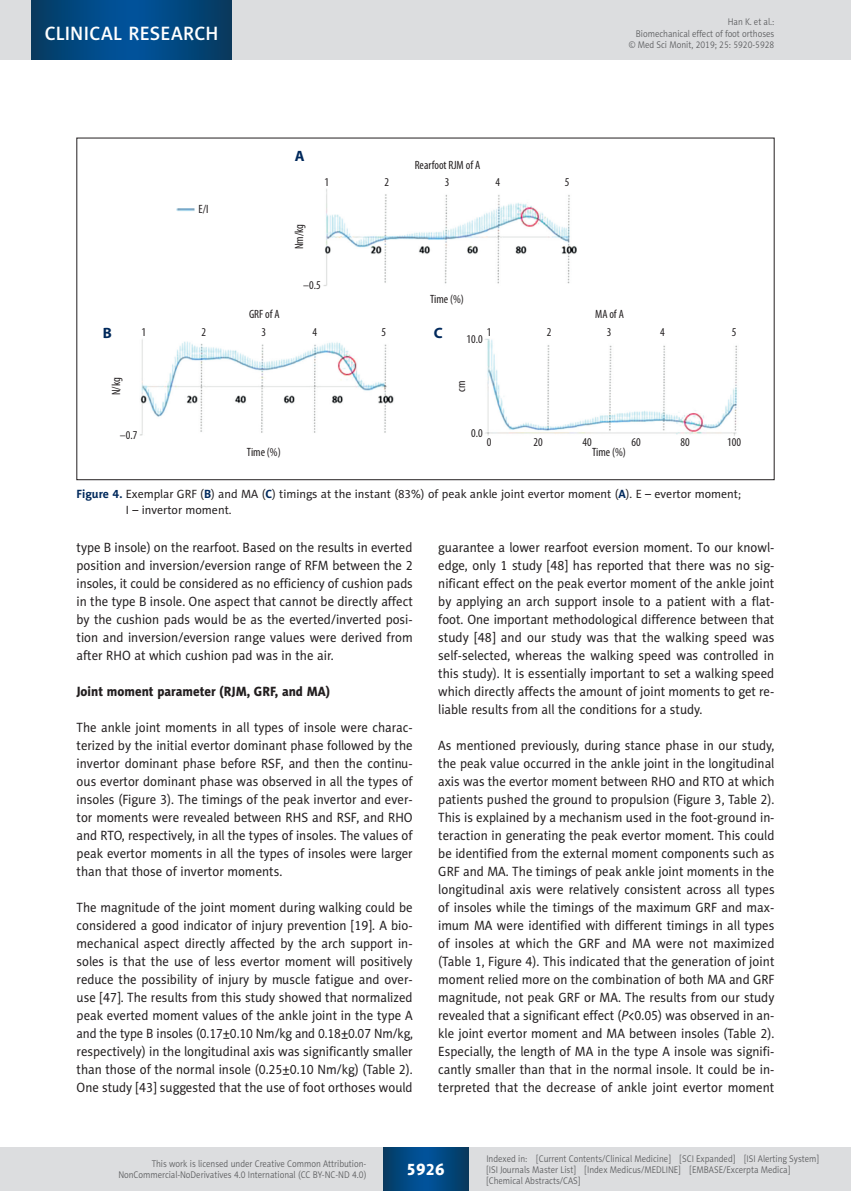
<style>
.page{position:relative;width:851px;height:1191px;background:#fff}
.page>*{position:absolute;margin:0;border:0;box-sizing:border-box;transform-origin:0 0}
.t1{font:19.5px "Naomi Sans EFN Medium";letter-spacing:.015em;color:#fff}
.t2{font:16.5px "Naomi Sans EFN Heavy";color:#fff}
.t3{font:700 15px "Myriad Pro";color:#00295c}
.MSM_Body{font:13.5px/18px "Naomi Sans EFN";color:#231f20;text-align:justify;scale:.95 1}
.MSM_Headline_2{font:13.5px "Naomi Sans EFN Heavy";color:#231f20;scale:.95 1}
.MSM_Rycina_tytul{font:12px/15.8px "Naomi Sans EFN";color:#231f20}
.t4{font:condensed 12px/17.5px "Myriad Pro";color:#231f20;text-align:center}
.t5{font:9.75px/11.2px "Naomi Sans EFN Light";color:#57585a;text-align:right;scale:.9 1}
.s1{font-weight:700;color:#00295c}
.s2{font-style:italic}
</style>
<div class="page">
<img style="left:323px;top:189px;width:254px;height:97px">
<img style="left:140px;top:339px;width:254px;height:97px">
<img style="left:485px;top:339px;width:252px;height:97px">
<img style="left:176px;top:208px;width:18px;height:3px">
<div style="left:0;top:1148px;width:850px;height:43px;background:#dcdddf"></div>
<svg style="left:383px;top:1147px;width:85px;height:43px;background:#02477e"></svg>
<div style="left:0;top:0;width:850px;height:60px;background:#dcdddf"></div>
<hr style="left:850px;top:0;width:1px;height:60px;background:#dcdddf">
<svg style="left:32px;top:0;width:200px;height:60px;background:#02477e"></svg>
<h1 class="t1" style="left:45px;top:22px;width:175px">CLINICAL RESEARCH</h1>
<p class="t5" style="left:628px;top:16px;width:163px">Han K. et al.:<br>Biomechanical effect of foot orthoses © Med Sci Monit, 2019; 25: 5920-5928</p>
<p class="t4" style="left:198px;top:200px;width:12px">E/I</p>
<p class="t3" style="left:295px;top:147px;width:11px">A</p>
<p class="t4" style="left:324px;top:173px;width:6px">1</p>
<p class="t4" style="left:384px;top:173px;width:6px">2</p>
<p class="t4" style="left:290px;top:249px;width:27px;rotate:-90deg">Nm/kg</p>
<p class="t4" style="left:303px;top:276px;width:19px">–0.5</p>
<p class="t4" style="left:414px;top:156px;width:67px">Rearfoot RJM of A<br>3</p>
<p class="t4" style="left:495px;top:173px;width:6px">4</p>
<p class="t4" style="left:564px;top:173px;width:6px">5</p>
<p class="t4" style="left:430px;top:290px;width:35px">Time (%)</p>
<p class="t4" style="left:249px;top:305px;width:32px">GRF of A<br>3</p>
<p class="t3" style="left:103px;top:323px;width:11px">B</p>
<p class="t3" style="left:433px;top:323px;width:10px">C</p>
<p class="t4" style="left:141px;top:323px;width:6px">1</p>
<p class="t4" style="left:201px;top:323px;width:6px">2</p>
<p class="t4" style="left:312px;top:323px;width:6px">4</p>
<p class="t4" style="left:381px;top:323px;width:6px">5</p>
<p class="t4" style="left:486px;top:323px;width:6px">1</p>
<p class="t4" style="left:546px;top:323px;width:6px">2</p>
<p class="t4" style="left:466px;top:330px;width:18px">10.0</p>
<p class="t4" style="left:595px;top:305px;width:30px">MA of A<br>3</p>
<p class="t4" style="left:660px;top:323px;width:6px">4</p>
<p class="t4" style="left:731px;top:323px;width:6px">5</p>
<p class="t4" style="left:107px;top:395px;width:19px;rotate:-90deg">N/kg</p>
<p class="t4" style="left:120px;top:426px;width:19px">–0.7</p>
<p class="t4" style="left:247px;top:443px;width:35px">Time (%)</p>
<p class="t4" style="left:452px;top:392px;width:13px;rotate:-90deg">cm</p>
<p class="t4" style="left:471px;top:423px;width:13px">0.0</p>
<p class="t4" style="left:486px;top:433px;width:6px">0</p>
<p class="t4" style="left:680px;top:433px;width:11px">80</p>
<p class="t4" style="left:533px;top:433px;width:11px">20</p>
<p class="t4" style="left:582px;top:433px;width:11px">40</p>
<p class="t4" style="left:631px;top:433px;width:11px">60</p>
<p class="t4" style="left:727px;top:433px;width:15px">100</p>
<p class="t4" style="left:592px;top:443px;width:35px">Time (%)</p>
<p class="MSM_Rycina_tytul" style="left:126px;top:486px;width:616px;text-indent:-49px"><span class="s1">Figure 4.</span> Exemplar GRF (<span class="s1">B</span>) and MA (<span class="s1">C</span>) timings at the instant (83%) of peak ankle joint evertor moment (<span class="s1">A</span>). E – evertor moment;<br>I – invertor moment.</p>
<p class="MSM_Body" style="left:77px;top:538px;width:355px">type B insole) on the rearfoot. Based on the results in everted position and inversion/eversion range of RFM between the 2 insoles, it could be considered as no efficiency of cushion pads in the type B insole. One aspect that cannot be directly affect by the cushion pads would be as the everted/inverted posi&shy;tion and inversion/eversion range values were derived from after RHO at which cushion pad was in the air.</p>
<p class="MSM_Headline_2" style="left:77px;top:683px;width:268px">Joint moment parameter (RJM, GRF, and MA)</p>
<p class="MSM_Body" style="left:77px;top:718px;width:355px">The ankle joint moments in all types of insole were charac&shy;terized by the initial evertor dominant phase followed by the invertor dominant phase before RSF, and then the continu&shy;ous evertor dominant phase was observed in all the types of insoles (Figure 3). The timings of the peak invertor and ever&shy;tor moments were revealed between RHS and RSF, and RHO and RTO, respectively, in all the types of insoles. The values of peak evertor moments in all the types of insoles were larger than that those of invertor moments.</p>
<p class="MSM_Body" style="left:77px;top:898px;width:355px">The magnitude of the joint moment during walking could be considered a good indicator of injury prevention [19]. A bio&shy;mechanical aspect directly affected by the arch support in&shy;soles is that the use of less evertor moment will positively reduce the possibility of injury by muscle fatigue and over&shy;use [47]. The results from this study showed that normalized peak everted moment values of the ankle joint in the type A and the type B insoles (0.17±0.10 Nm/kg and 0.18±0.07 Nm/kg, respectively) in the longitudinal axis was significantly smaller than those of the normal insole (0.25±0.10 Nm/kg) (Table 2).<br>One study [43] suggested that the use of foot orthoses would</p>
<p class="MSM_Body" style="left:438px;top:538px;width:355px">guarantee a lower rearfoot eversion moment. To our knowl&shy;edge, only 1 study [48] has reported that there was no sig&shy;nificant effect on the peak evertor moment of the ankle joint by applying an arch support insole to a patient with a flat&shy;foot. One important methodological difference between that study [48] and our study was that the walking speed was self-selected, whereas the walking speed was controlled in this study). It is essentially important to set a walking speed which directly affects the amount of joint moments to get re&shy;liable results from all the conditions for a study.</p>
<p class="MSM_Body" style="left:438px;top:736px;width:355px">As mentioned previously, during stance phase in our study, the peak value occurred in the ankle joint in the longitudinal axis was the evertor moment between RHO and RTO at which patients pushed the ground to propulsion (Figure 3, Table 2).<br>This is explained by a mechanism used in the foot-ground in&shy;teraction in generating the peak evertor moment. This could be identified from the external moment components such as GRF and MA. The timings of peak ankle joint moments in the longitudinal axis were relatively consistent across all types of insoles while the timings of the maximum GRF and max&shy;imum MA were identified with different timings in all types of insoles at which the GRF and MA were not maximized (Table 1, Figure 4). This indicated that the generation of joint moment relied more on the combination of both MA and GRF magnitude, not peak GRF or MA. The results from our study revealed that a significant effect (<span class="s2">P</span>&lt;0.05) was observed in an&shy;kle joint evertor moment and MA between insoles (Table 2).<br>Especially, the length of MA in the type A insole was signifi&shy;cantly smaller than that in the normal insole. It could be in&shy;terpreted that the decrease of ankle joint evertor moment</p>
<p class="t5" style="left:118px;top:1158px;width:277px">This work is licensed under Creative Common Attribution-<br>NonCommercial-NoDerivatives 4.0 International (CC BY-NC-ND 4.0)</p>
<p class="t2" style="left:406px;top:1159px;width:40px">5926</p>
<p class="t5" style="left:486px;top:1152px;width:371px;text-align:left">Indexed in: [Current Contents/Clinical Medicine] [SCI Expanded] [ISI Alerting System] [ISI Journals Master List] [Index Medicus/MEDLINE] [EMBASE/Excerpta Medica] [Chemical Abstracts/CAS]</p>
</div>
